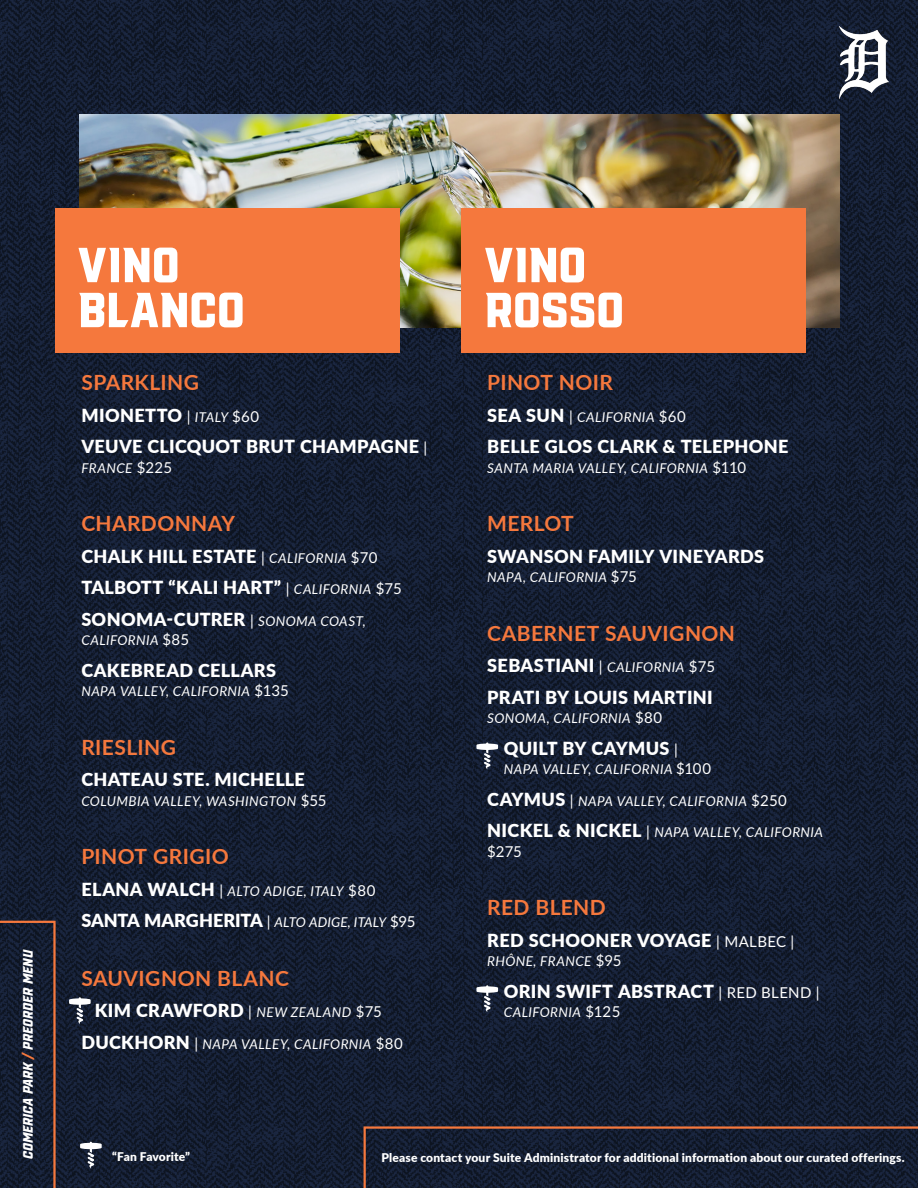
<style>
.page{position:relative;width:918px;height:1188px;background:#fff}
.page>*{position:absolute;margin:0;border:0;box-sizing:border-box;transform-origin:0 0}
.t1{font:54px/45px "VTF Redzone Classic";letter-spacing:-.005em;color:#fff}
.t2{font:700 21px "Lato";letter-spacing:.02em;color:#f5783d}
.t3{font:900 18px "Lato";letter-spacing:.02em;color:#fff}
.t4{font:900 18px "Lato";color:#fff}
.t5{font:italic 15px "VTF Redzone Classic";color:#fff}
.t6{font:15px "Lato";color:#fff}
.t7{font:italic 13.5px "Lato";letter-spacing:.03em;color:#fff}
.t8{font:900 12px "Lato";letter-spacing:.015em;color:#fff}
.s1{color:#f5783d}
.s2{font-weight:400;font-size:15px}
.s3{font-weight:400;font-style:italic;font-size:13.5px}
.s4{font-style:normal;font-size:15px}
.s5{font-weight:900;font-style:normal;font-size:18px}
</style>
<div class="page">
<img style="left:0;top:0;width:918px;height:1188px">
<svg style="left:362px;top:1125px;width:556px;height:63px;background:#1b2031"></svg>
<svg style="left:0;top:920px;width:57px;height:268px;background:#212231"></svg>
<img style="left:839px;top:27px;width:49px;height:72px">
<img style="left:80px;top:114px;width:759px;height:213px">
<svg style="left:80px;top:1142px;width:22px;height:27px"></svg>
<div style="left:55px;top:208px;width:345px;height:144px;background:#f5783d"></div>
<div style="left:462px;top:208px;width:344px;height:144px;background:#f5783d"></div>
<svg style="left:476px;top:742px;width:22px;height:27px"></svg>
<svg style="left:476px;top:985px;width:22px;height:27px"></svg>
<svg style="left:69px;top:997px;width:22px;height:27px"></svg>
<p class="t5" style="left:21px;top:1159px;width:211px;rotate:-90deg">COMERICA PARK <span class="s1">/</span> PREORDER MENU</p>
<p class="t1" style="left:78px;top:243px;width:169px">VINO<br>BLANCO</p>
<p class="t1" style="left:484px;top:243px;width:104px">VINO</p>
<p class="t1" style="left:484px;top:288px;width:141px">ROSSO</p>
<p class="t2" style="left:81px;top:367px;width:119px">SPARKLING</p>
<p class="t3" style="left:81px;top:401px;width:179px">MIONETTO <span class="s2">|</span> <span class="s3">ITALY</span> <span class="s2">$60</span></p>
<p class="t3" style="left:81px;top:433px;width:347px">VEUVE CLICQUOT BRUT CHAMPAGNE <span class="s2">|</span></p>
<p class="t7" style="left:81px;top:458px;width:92px">FRANCE <span class="s4">$225</span></p>
<p class="t2" style="left:81px;top:508px;width:155px">CHARDONNAY</p>
<p class="t3" style="left:81px;top:542px;width:298px">CHALK HILL ESTATE <span class="s2">|</span> <span class="s3">CALIFORNIA</span> <span class="s2">$70</span></p>
<p class="t3" style="left:81px;top:574px;width:322px">TALBOTT “KALI HART” <span class="s2">|</span> <span class="s3">CALIFORNIA</span> <span class="s2">$75</span></p>
<p class="t3" style="left:81px;top:605px;width:286px">SONOMA-CUTRER <span class="s2">|</span> <span class="s3">SONOMA COAST,</span></p>
<p class="t7" style="left:81px;top:631px;width:109px">CALIFORNIA <span class="s4">$85</span></p>
<p class="t3" style="left:81px;top:656px;width:196px">CAKEBREAD CELLARS</p>
<p class="t7" style="left:81px;top:682px;width:209px">NAPA VALLEY, CALIFORNIA <span class="s4">$135</span></p>
<p class="t2" style="left:81px;top:732px;width:96px">RIESLING</p>
<p class="t3" style="left:81px;top:766px;width:225px">CHATEAU STE. MICHELLE</p>
<p class="t7" style="left:81px;top:791px;width:247px">COLUMBIA VALLEY, WASHINGTON <span class="s4">$55</span></p>
<p class="t2" style="left:81px;top:841px;width:149px">PINOT GRIGIO</p>
<p class="t7" style="left:81px;top:881px;width:296px"><span class="s5">ELANA WALCH</span> <span class="s4">|</span> ALTO ADIGE, ITALY <span class="s4">$80</span></p>
<p class="t4" style="left:81px;top:907px;width:336px">SANTA MARGHERITA <span class="s2">|</span> <span class="s3">ALTO ADIGE, ITALY</span> <span class="s2">$95</span></p>
<p class="t2" style="left:81px;top:963px;width:209px">SAUVIGNON BLANC</p>
<p class="t3" style="left:95px;top:997px;width:289px">KIM CRAWFORD <span class="s2">|</span> <span class="s3">NEW ZEALAND</span> <span class="s2">$75</span></p>
<p class="t7" style="left:81px;top:1034px;width:323px"><span class="s5">DUCKHORN</span> <span class="s4">|</span> NAPA VALLEY, CALIFORNIA <span class="s4">$80</span></p>
<p class="t2" style="left:487px;top:367px;width:127px">PINOT NOIR</p>
<p class="t7" style="left:487px;top:407px;width:200px"><span class="s5">SEA SUN</span> <span class="s4">|</span> CALIFORNIA <span class="s4">$60</span></p>
<p class="t3" style="left:487px;top:433px;width:303px">BELLE GLOS CLARK &amp; TELEPHONE</p>
<p class="t7" style="left:487px;top:458px;width:261px">SANTA MARIA VALLEY, CALIFORNIA <span class="s4">$110</span></p>
<p class="t2" style="left:487px;top:508px;width:88px">MERLOT</p>
<p class="t3" style="left:487px;top:542px;width:278px">SWANSON FAMILY VINEYARDS</p>
<p class="t7" style="left:487px;top:568px;width:151px">NAPA, CALIFORNIA <span class="s4">$75</span></p>
<p class="t2" style="left:487px;top:618px;width:249px">CABERNET SAUVIGNON</p>
<p class="t3" style="left:487px;top:652px;width:229px">SEBASTIANI <span class="s2">|</span> <span class="s3">CALIFORNIA</span> <span class="s2">$75</span></p>
<p class="t3" style="left:487px;top:683px;width:227px">PRATI BY LOUIS MARTINI</p>
<p class="t7" style="left:487px;top:709px;width:177px">SONOMA, CALIFORNIA <span class="s4">$80</span></p>
<p class="t3" style="left:504px;top:734px;width:176px">QUILT BY CAYMUS <span class="s2">|</span></p>
<p class="t7" style="left:504px;top:760px;width:209px">NAPA VALLEY, CALIFORNIA <span class="s4">$100</span></p>
<p class="t7" style="left:487px;top:791px;width:301px"><span class="s5">CAYMUS</span> <span class="s4">|</span> NAPA VALLEY, CALIFORNIA <span class="s4">$250</span></p>
<p class="t7" style="left:487px;top:823px;width:337px"><span class="s5">NICKEL &amp; NICKEL</span> <span class="s4">|</span> NAPA VALLEY, CALIFORNIA</p>
<p class="t6" style="left:487px;top:840px;width:36px">$275</p>
<p class="t2" style="left:487px;top:892px;width:120px">RED BLEND</p>
<p class="t3" style="left:487px;top:926px;width:309px">RED SCHOONER VOYAGE <span class="s2">| MALBEC |</span></p>
<p class="t7" style="left:487px;top:952px;width:136px">RHÔNE, FRANCE <span class="s4">$95</span></p>
<p class="t3" style="left:504px;top:977px;width:317px">ORIN SWIFT ABSTRACT <span class="s2">| RED BLEND |</span></p>
<p class="t7" style="left:504px;top:1003px;width:118px">CALIFORNIA <span class="s4">$125</span></p>
<p class="t8" style="left:112px;top:1147px;width:79px">“Fan Favorite”</p>
<p class="t8" style="left:382px;top:1148px;width:525px">Please contact your Suite Administrator for additional information about our curated offerings.</p>
</div>
